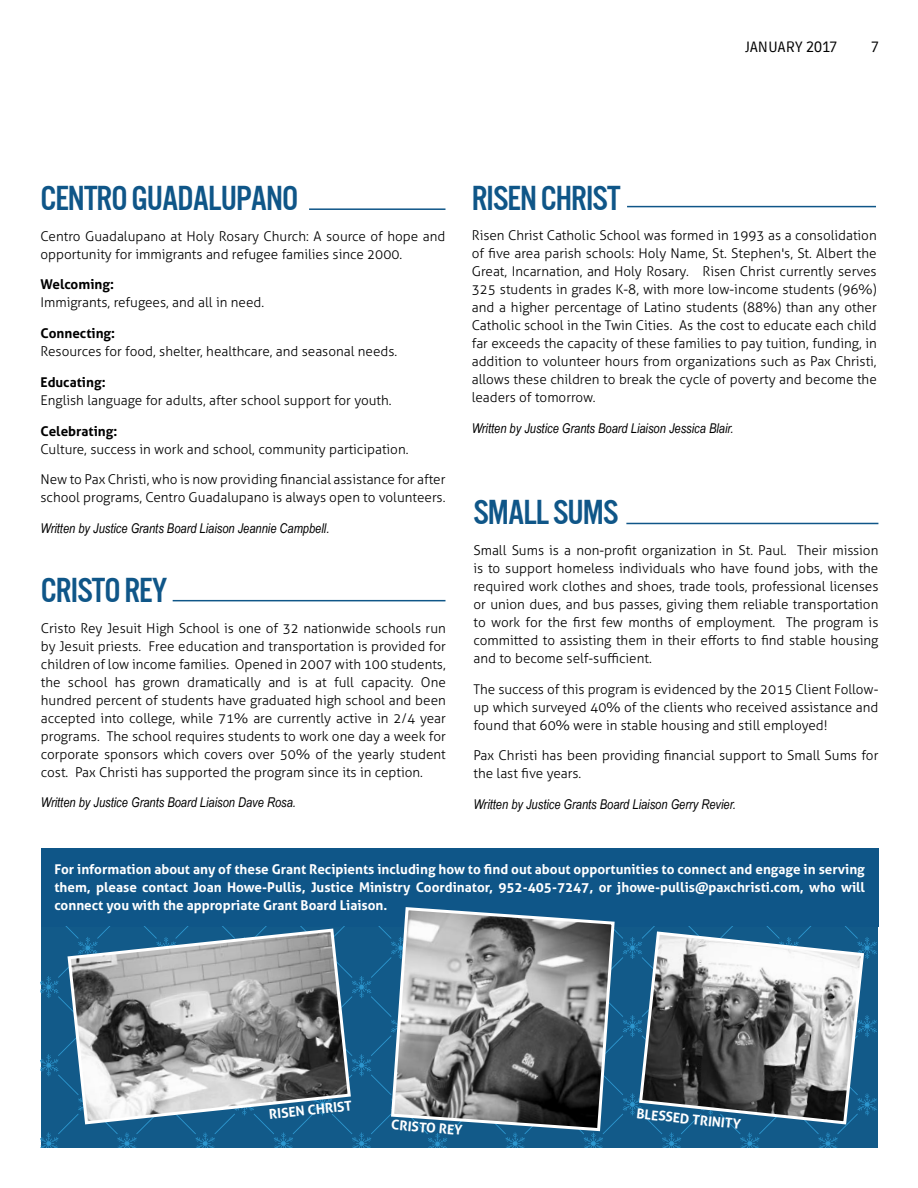
<style>
.page{position:relative;width:918px;height:1188px;background:#fff}
.page>*{position:absolute;margin:0;border:0;box-sizing:border-box;transform-origin:0 0}
.t1{font:36px "U.S.101";letter-spacing:-.025em;color:#0f5688}
.t2{font:15px "Ruda";color:#000}
.t3{font:300 13.5px/18px "Aller";color:#000;text-align:justify}
.t4{font:700 13.5px/18px "Aller";color:#fff;text-align:justify}
.t5{font:italic 13.5px "Arial Narrow";color:#000}
.t6{font:700 13.5px "Aller";color:#000}
</style>
<div class="page">
<div style="left:41px;top:848px;width:837px;height:79px;background:#0f5688"></div>
<hr style="left:173px;top:600px;width:272px;height:1px;background:#0f5688">
<hr style="left:627px;top:206px;width:249px;height:1px;background:#0f5688">
<hr style="left:309px;top:208px;width:137px;height:2px;background:#0f5688">
<hr style="left:626px;top:523px;width:252px;height:1px;background:#0f5688">
<svg style="left:41px;top:927px;width:836px;height:221px;background:#135d8c"></svg>
<svg style="left:637px;top:930px;width:229px;height:196px"></svg>
<svg style="left:66px;top:927px;width:287px;height:199px;background:#82929c"></svg>
<svg style="left:389px;top:907px;width:227px;height:226px;background:#768187"></svg>
<p class="t2" style="left:746px;top:39px;width:93px">JANUARY 2017</p>
<p class="t2" style="left:871px;top:39px;width:9px">7</p>
<h1 class="t1" style="left:40px;top:179px;width:260px">CENTRO GUADALUPANO</h1>
<p class="t3" style="left:40px;top:227px;width:407px">Centro Guadalupano at Holy Rosary Church: A source of hope and opportunity for immigrants and refugee families since 2000.</p>
<p class="t6" style="left:40px;top:276px;width:75px">Welcoming:</p>
<p class="t3" style="left:40px;top:294px;width:225px">Immigrants, refugees, and all in need.</p>
<p class="t6" style="left:40px;top:325px;width:76px">Connecting:</p>
<p class="t3" style="left:40px;top:342px;width:358px">Resources for food, shelter, healthcare, and seasonal needs.</p>
<p class="t6" style="left:40px;top:374px;width:67px">Educating:</p>
<p class="t3" style="left:40px;top:391px;width:353px">English language for adults, after school support for youth.</p>
<p class="t6" style="left:40px;top:423px;width:78px">Celebrating:</p>
<p class="t3" style="left:40px;top:440px;width:370px">Culture, success in work and school, community participation.</p>
<p class="t3" style="left:40px;top:471px;width:407px">New to Pax Christi, who is now providing financial assistance for after school programs, Centro Guadalupano is always open to volunteers.</p>
<p class="t5" style="left:40px;top:519px;width:290px">Written by Justice Grants Board Liaison Jeannie Campbell.</p>
<h1 class="t1" style="left:41px;top:571px;width:128px">CRISTO REY</h1>
<p class="t3" style="left:41px;top:619px;width:407px">Cristo Rey Jesuit High School is one of 32 nationwide schools run by Jesuit priests. Free education and transportation is provided for children of low income families. Opened in 2007 with 100 students, the school has grown dramatically and is at full capacity. One hundred percent of students have graduated high school and been accepted into college, while 71% are currently active in 2/4 year programs. The school requires students to work one day a week for corporate sponsors which covers over 50% of the yearly student cost. Pax Christi has supported the program since its in ception.</p>
<p class="t5" style="left:41px;top:793px;width:257px">Written by Justice Grants Board Liaison Dave Rosa.</p>
<h1 class="t1" style="left:472px;top:179px;width:150px">RISEN CHRIST</h1>
<p class="t3" style="left:472px;top:227px;width:407px">Risen Christ Catholic School was formed in 1993 as a consolidation of five area parish schools: Holy Name, St. Stephen's, St. Albert the Great, Incarnation, and Holy Rosary. Risen Christ currently serves 325 students in grades K-8, with more low-income students (96%) and a higher percentage of Latino students (88%) than any other Catholic school in the Twin Cities. As the cost to educate each child far exceeds the capacity of these families to pay tuition, funding, in addition to volunteer hours from organizations such as Pax Christi, allows these children to break the cycle of poverty and become the leaders of tomorrow.</p>
<p class="t5" style="left:472px;top:419px;width:263px">Written by Justice Grants Board Liaison Jessica Blair.</p>
<h1 class="t1" style="left:473px;top:493px;width:147px">SMALL SUMS</h1>
<p class="t3" style="left:473px;top:541px;width:407px">Small Sums is a non-profit organization in St. Paul. Their mission is to support homeless individuals who have found jobs, with the required work clothes and shoes, trade tools, professional licenses or union dues, and bus passes, giving them reliable transportation to work for the first few months of employment. The program is committed to assisting them in their efforts to find stable housing and to become self-sufficient.</p>
<p class="t3" style="left:473px;top:680px;width:407px">The success of this program is evidenced by the 2015 Client Follow&shy;up which surveyed 40% of the clients who received assistance and found that 60% were in stable housing and still employed!</p>
<p class="t3" style="left:473px;top:747px;width:407px">Pax Christi has been providing financial support to Small Sums for the last five years.</p>
<p class="t5" style="left:473px;top:795px;width:264px">Written by Justice Grants Board Liaison Gerry Revier.</p>
<p class="t4" style="left:54px;top:860px;width:812px">For information about any of these Grant Recipients including how to find out about opportunities to connect and engage in serving them, please contact Joan Howe-Pullis, Justice Ministry Coordinator, 952-405-7247, or jhowe-pullis@paxchristi.com, who will connect you with the appropriate Grant Board Liaison.</p>
<p class="t4" style="left:268px;top:1105px;width:85px;rotate:-6deg">RISEN CHRIST</p>
<p class="t4" style="left:392px;top:1115px;width:73px;rotate:5deg">CRISTO REY</p>
<p class="t4" style="left:638px;top:1104px;width:106px;rotate:6deg">BLESSED TRINITY</p>
</div>
